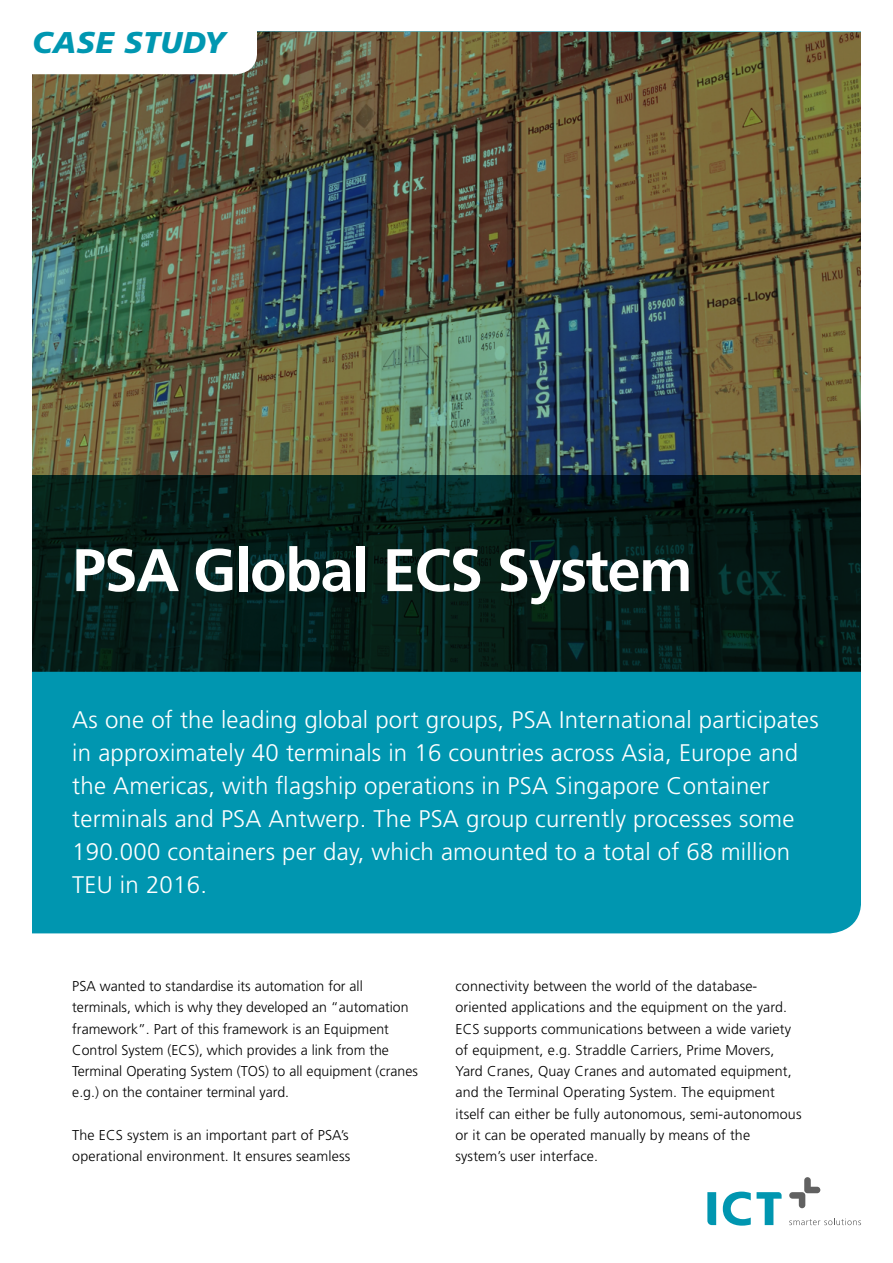
<style>
.page{position:relative;width:893px;height:1263px;background:#fff}
.page>*{position:absolute;margin:0;border:0;box-sizing:border-box;transform-origin:0 0}
.t1{font:700 60px "Frutiger LT Std";letter-spacing:-.025em;color:#fff}
.t2{font:italic 900 30px "Frutiger LT Std";letter-spacing:.02em;color:#0097b1}
.t3{font:300 24px/33px "Frutiger LT Std";letter-spacing:.01em;color:#fff}
.t4{font:300 14.25px/21.3px "Frutiger LT Std";letter-spacing:.01em;color:#000}
</style>
<div class="page">
<img style="left:32px;top:32px;width:828px;height:443px">
<svg style="left:32px;top:475px;width:828px;height:197px;background:#041d19"></svg>
<svg style="left:789px;top:1177px;width:31px;height:31px"></svg>
<svg style="left:723px;top:1191px;width:28px;height:34px"></svg>
<svg style="left:707px;top:1192px;width:9px;height:33px"></svg>
<svg style="left:757px;top:1192px;width:25px;height:33px"></svg>
<svg style="left:789px;top:1218px;width:72px;height:7px"></svg>
<div style="left:32px;top:672px;width:828px;height:261px;background:#0096b0"></div>
<svg style="left:32px;top:32px;width:225px;height:42px"></svg>
<h2 class="t2" style="left:32px;top:25px;width:195px">CASE STUDY</h2>
<h1 class="t1" style="left:72px;top:535px;width:622px">PSA Global ECS System</h1>
<p class="t3" style="left:72px;top:704px;width:748px">As one of the leading global port groups, PSA International participates in approximately 40 terminals in 16 countries across Asia, Europe and the Americas, with flagship operations in PSA Singapore Container terminals and PSA Antwerp. The PSA group currently processes some 190.000 containers per day, which amounted to a total of 68 million TEU in 2016.</p>
<p class="t4" style="left:72px;top:975px;width:347px">PSA wanted to standardise its automation for all terminals, which is why they developed an “automation framework”. Part of this framework is an Equipment Control System (ECS), which provides a link from the Terminal Operating System (TOS) to all equipment (cranes e.g.) on the container terminal yard.</p>
<p class="t4" style="left:72px;top:1125px;width:279px">The ECS system is an important part of PSA’s operational environment. It ensures seamless</p>
<p class="t4" style="left:455px;top:975px;width:348px">connectivity between the world of the database&shy;oriented applications and the equipment on the yard.<br>ECS supports communications between a wide variety of equipment, e.g. Straddle Carriers, Prime Movers, Yard Cranes, Quay Cranes and automated equipment, and the Terminal Operating System. The equipment itself can either be fully autonomous, semi-autonomous or it can be operated manually by means of the system’s user interface.</p>
</div>
